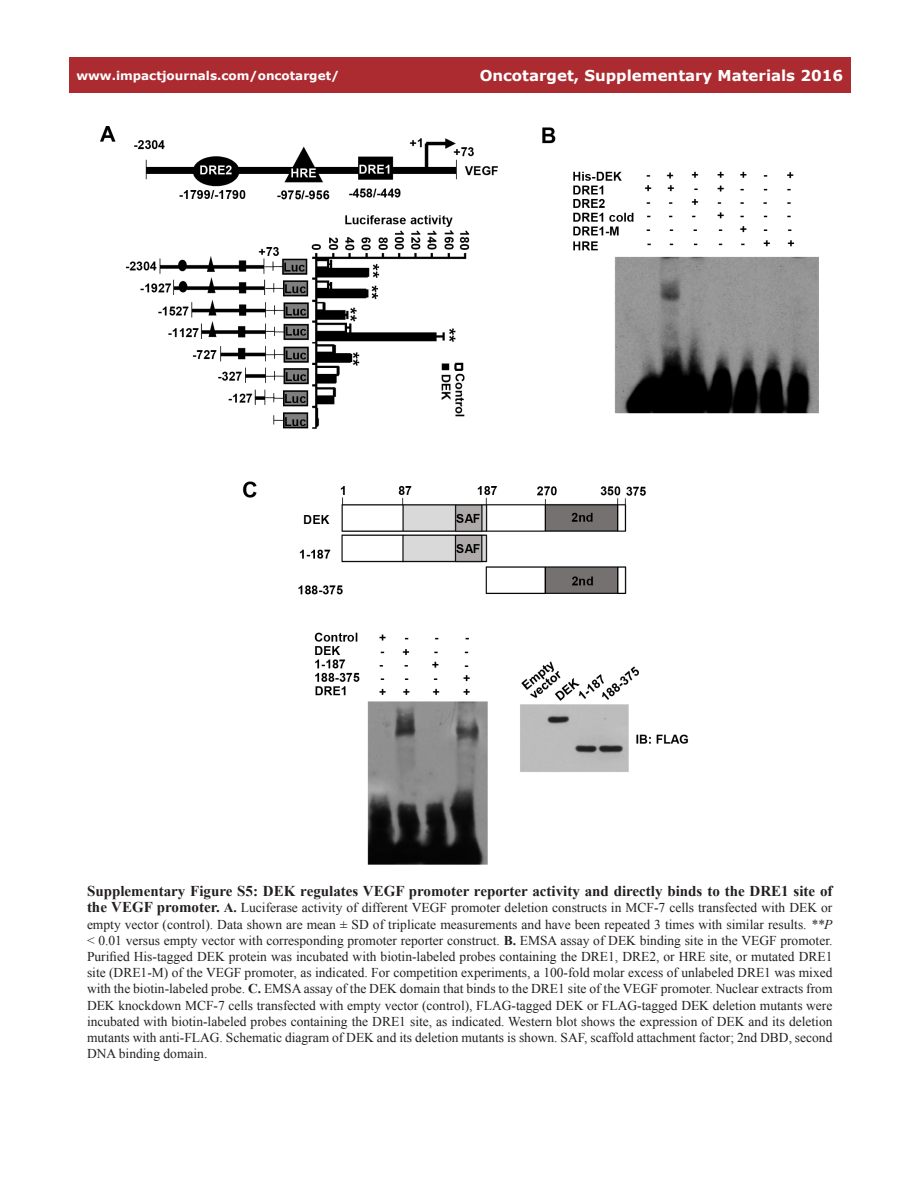
<style>
.page{position:relative;width:918px;height:1188px;background:#fff}
.page>*{position:absolute;margin:0;border:0;box-sizing:border-box;transform-origin:0 0}
.t1{font:700 15px "Times New Roman";color:#231f20}
.t2{font:700 15px "Verdana";color:#fff}
.t3{font:13.5px/16.2px "Times New Roman";color:#231f20;text-align:justify}
.t4{font:700 12px "Verdana";color:#fff}
.s1{font-weight:700;font-size:15px}
.s2{font-weight:700}
.s3{font-style:italic}
</style>
<div class="page">
<div style="left:69px;top:57px;width:781px;height:36px;background:#ac2b31"></div>
<img style="left:101px;top:127px;width:718px;height:737px">
<p class="t4" style="left:76px;top:67px;width:264px">www.impactjournals.com/oncotarget/</p>
<p class="t2" style="left:480px;top:65px;width:365px">Oncotarget, Supplementary Materials 2016</p>
<p class="t1" style="left:87px;top:881px;width:747px">Supplementary Figure S5: DEK regulates VEGF promoter reporter activity and directly binds to the DRE1 site of</p>
<p class="t3" style="left:87px;top:900px;width:747px"><span class="s1">the VEGF promoter.</span> <span class="s2">A.</span> Luciferase activity of different VEGF promoter deletion constructs in MCF-7 cells transfected with DEK or empty vector (control). Data shown are mean ± SD of triplicate measurements and have been repeated 3 times with similar results. <span class="s3">**P </span>&lt; 0.01 versus empty vector with corresponding promoter reporter construct. <span class="s2">B.</span> EMSA assay of DEK binding site in the VEGF promoter.<br>Purified His-tagged DEK protein was incubated with biotin-labeled probes containing the DRE1, DRE2, or HRE site, or mutated DRE1 site (DRE1-M) of the VEGF promoter, as indicated. For competition experiments, a 100-fold molar excess of unlabeled DRE1 was mixed with the biotin-labeled probe. <span class="s2">C.</span> EMSA assay of the DEK domain that binds to the DRE1 site of the VEGF promoter. Nuclear extracts from DEK knockdown MCF-7 cells transfected with empty vector (control), FLAG-tagged DEK or FLAG-tagged DEK deletion mutants were incubated with biotin-labeled probes containing the DRE1 site, as indicated. Western blot shows the expression of DEK and its deletion mutants with anti-FLAG. Schematic diagram of DEK and its deletion mutants is shown. SAF, scaffold attachment factor; 2nd DBD, second DNA binding domain.</p>
</div>
